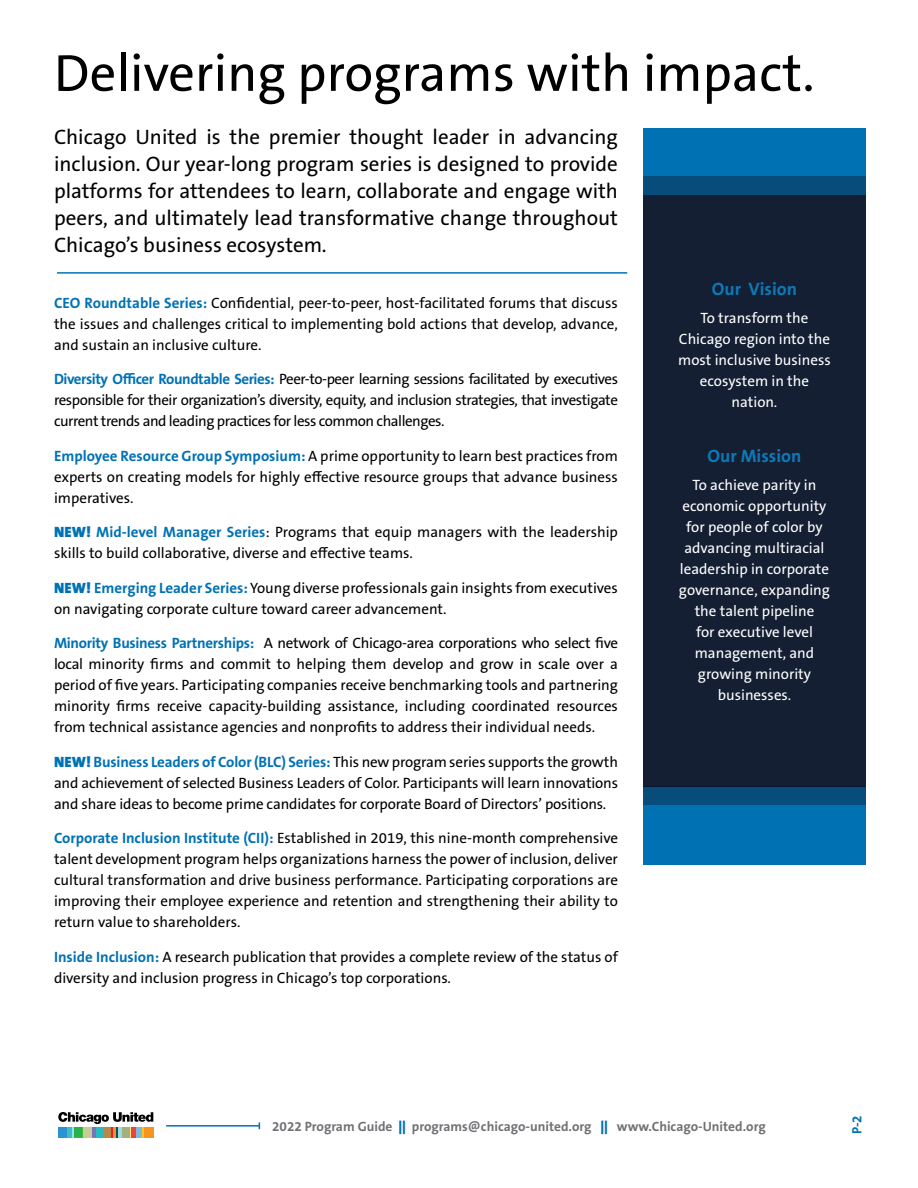
<style>
.page{position:relative;width:918px;height:1188px;background:#fff}
.page>*{position:absolute;margin:0;border:0;box-sizing:border-box;transform-origin:0 0}
.t1{font:52.5px "The Sans B W5 Plain";color:#000}
.t2{font:21px/27px "The Sans B W5 Plain";color:#000;text-align:justify}
.t3{font:700 18px "The Sans B W7";color:#0072b4}
.t4{font:15px/21px "The Sans B W5 Plain";color:#000;text-align:justify}
.t5{font:15px/21px "The Sans B W5 Plain";color:#fff;text-align:center}
.t6{font:700 13.5px "The Sans B W7";color:#717275}
.t7{font:700 13.5px "The Sans B W7";color:#0072b4}
.s1{font-family:"The Sans B W7";font-weight:700;color:#0072b4}
.s2{font-family:"The Sans B W9";font-weight:900;color:#0072b4}
</style>
<div class="page">
<div style="left:643px;top:786px;width:223px;height:19px;background:#074c7a"></div>
<div style="left:643px;top:805px;width:223px;height:59px;background:#0072b4"></div>
<div style="left:643px;top:128px;width:223px;height:49px;background:#0072b4"></div>
<div style="left:643px;top:195px;width:223px;height:592px;background:#141f33"></div>
<div style="left:643px;top:177px;width:223px;height:18px;background:#074c7a"></div>
<hr style="left:166px;top:1125px;width:93px;height:2px;background:#0072b4">
<hr style="left:57px;top:272px;width:570px;height:2px;background:#0072b4">
<svg style="left:58px;top:1112px;width:95px;height:25px"></svg>
<div style="left:67px;top:1127px;width:5px;height:10px;background:#3cbfbe"></div>
<h1 class="t1" style="left:54px;top:39px;width:762px">Delivering programs with impact.</h1>
<p class="t2" style="left:54px;top:124px;width:566px">Chicago United is the premier thought leader in advancing inclusion. Our year-long program series is designed to provide platforms for attendees to learn, collaborate and engage with peers, and ultimately lead transformative change throughout Chicago’s business ecosystem.</p>
<p class="t4" style="left:54px;top:292px;width:565px"><span class="s1">CEO Roundtable Series:</span> Confidential, peer-to-peer, host-facilitated forums that discuss the issues and challenges critical to implementing bold actions that develop, advance, and sustain an inclusive culture.</p>
<p class="t4" style="left:54px;top:369px;width:566px"><span class="s1">Diversity Officer Roundtable Series:</span> Peer-to-peer learning sessions facilitated by executives responsible for their organization’s diversity, equity, and inclusion strategies, that investigate current trends and leading practices for less common challenges.</p>
<p class="t4" style="left:54px;top:445px;width:566px"><span class="s1">Employee Resource Group Symposium:</span> A prime opportunity to learn best practices from experts on creating models for highly effective resource groups that advance business imperatives.</p>
<p class="t4" style="left:54px;top:522px;width:566px"><span class="s2">NEW!</span> <span class="s1">Mid-level Manager Series</span>: Programs that equip managers with the leadership skills to build collaborative, diverse and effective teams.</p>
<p class="t4" style="left:54px;top:577px;width:565px"><span class="s2">NEW!</span> <span class="s1">Emerging Leader Series:</span> Young diverse professionals gain insights from executives on navigating corporate culture toward career advancement.</p>
<p class="t4" style="left:54px;top:633px;width:566px"><span class="s1">Minority Business Partnerships:</span> A network of Chicago-area corporations who select five local minority firms and commit to helping them develop and grow in scale over a period of five years. Participating companies receive benchmarking tools and partnering minority firms receive capacity-building assistance, including coordinated resources from technical assistance agencies and nonprofits to address their individual needs.</p>
<p class="t4" style="left:54px;top:751px;width:566px"><span class="s2">NEW!</span> <span class="s1">Business Leaders of Color (BLC) Series:</span> This new program series supports the growth and achievement of selected Business Leaders of Color. Participants will learn innovations and share ideas to become prime candidates for corporate Board of Directors’ positions.</p>
<p class="t4" style="left:54px;top:828px;width:566px"><span class="s1">Corporate Inclusion Institute (CII):</span> Established in 2019, this nine-month comprehensive talent development program helps organizations harness the power of inclusion, deliver cultural transformation and drive business performance. Participating corporations are improving their employee experience and retention and strengthening their ability to return value to shareholders.</p>
<p class="t4" style="left:54px;top:946px;width:566px"><span class="s1">Inside Inclusion:</span> A research publication that provides a complete review of the status of diversity and inclusion progress in Chicago’s top corporations.</p>
<p class="t3" style="left:712px;top:277px;width:87px">Our Vision</p>
<p class="t5" style="left:678px;top:307px;width:154px">To transform the<br>Chicago region into the most inclusive business ecosystem in the nation.</p>
<p class="t3" style="left:708px;top:445px;width:95px">Our Mission</p>
<p class="t5" style="left:679px;top:475px;width:153px">To achieve parity in economic opportunity for people of color by advancing multiracial leadership in corporate governance, expanding the talent pipeline<br>for executive level management, and growing minority businesses.</p>
<p class="t6" style="left:272px;top:1118px;width:495px">2022 Program Guide <span class="s2">||</span> programs@chicago-united.org <span class="s2">||</span> www.Chicago-United.org</p>
<p class="t7" style="left:848px;top:1134px;width:20px;rotate:-90deg">P-2</p>
</div>
